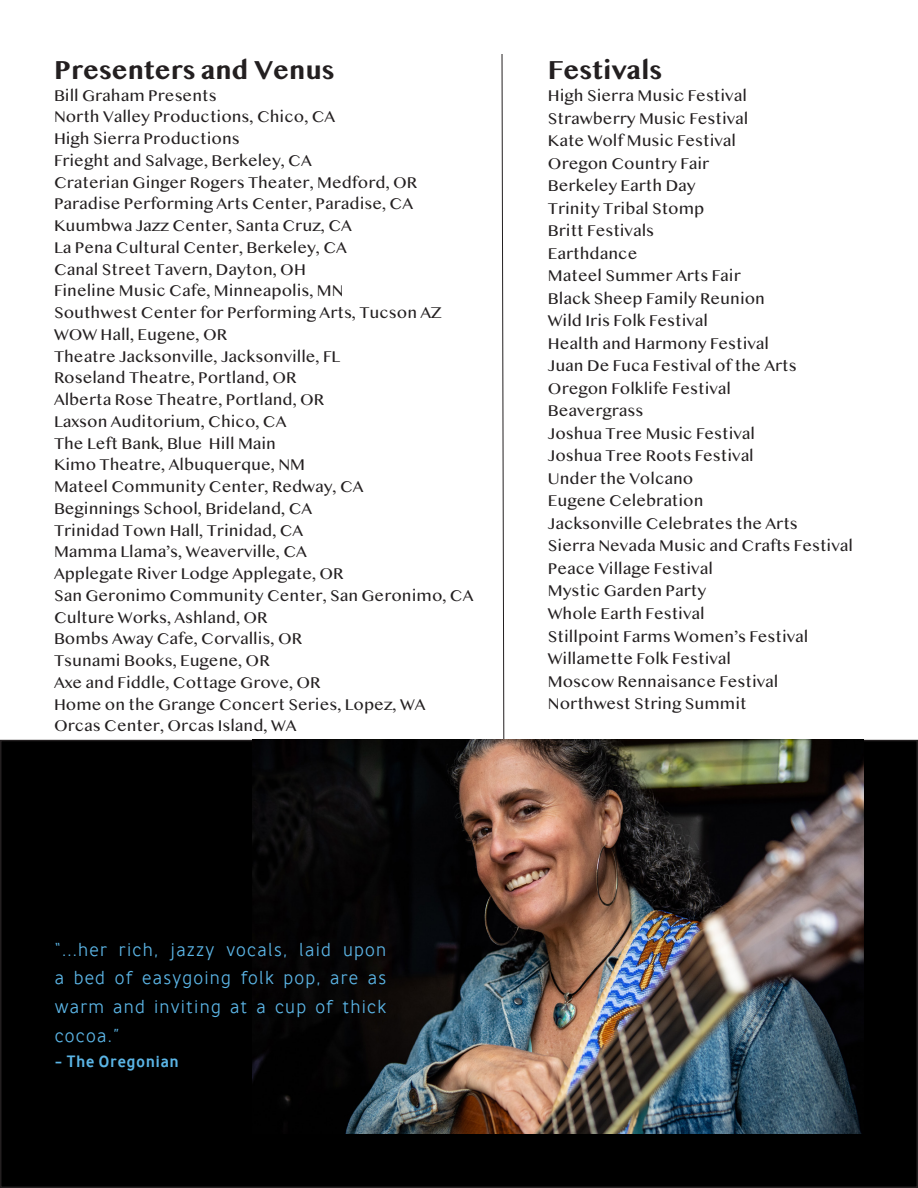
<style>
.page{position:relative;width:918px;height:1188px;background:#fff}
.page>*{position:absolute;margin:0;border:0;box-sizing:border-box;transform-origin:0 0}
.t1{font:700 27px "Myanmar MN";color:#231f20}
.t2{font:24px/28.8px "Awan Zaman Lt";letter-spacing:.05em;color:#5bb5e6;text-align:justify}
.t3{font:700 21px "Awan Zaman";letter-spacing:.05em;color:#5bb5e6}
.t4{font:16.5px/21.8px "Myanmar MN";color:#231f20}
</style>
<div class="page">
<svg style="left:502px;top:54px;width:2px;height:686px"></svg>
<div style="left:1px;top:741px;width:916px;height:446px;background:#000"></div>
<img style="left:252px;top:740px;width:612px;height:394px">
<h1 class="t1" style="left:54px;top:54px;width:282px">Presenters and Venus</h1>
<p class="t4" style="left:54px;top:84px;width:421px">Bill Graham Presents<br>North Valley Productions, Chico, CA<br>High Sierra Productions<br>Frieght and Salvage, Berkeley, CA<br>Craterian Ginger Rogers Theater, Medford, OR Paradise Performing Arts Center, Paradise, CA Kuumbwa Jazz Center, Santa Cruz, CA<br>La Pena Cultural Center, Berkeley, CA<br>Canal Street Tavern, Dayton, OH<br>Fineline Music Cafe, Minneapolis, MN<br>Southwest Center for Performing Arts, Tucson AZ WOW Hall, Eugene, OR<br>Theatre Jacksonville, Jacksonville, FL<br>Roseland Theatre, Portland, OR<br>Alberta Rose Theatre, Portland, OR<br>Laxson Auditorium, Chico, CA<br>The Left Bank, Blue Hill Main<br>Kimo Theatre, Albuquerque, NM<br>Mateel Community Center, Redway, CA<br>Beginnings School, Brideland, CA<br>Trinidad Town Hall, Trinidad, CA<br>Mamma Llama’s, Weaverville, CA<br>Applegate River Lodge Applegate, OR<br>San Geronimo Community Center, San Geronimo, CA Culture Works, Ashland, OR<br>Bombs Away Cafe, Corvallis, OR<br>Tsunami Books, Eugene, OR<br>Axe and Fiddle, Cottage Grove, OR<br>Home on the Grange Concert Series, Lopez, WA Orcas Center, Orcas Island, WA</p>
<h1 class="t1" style="left:548px;top:54px;width:116px">Festivals</h1>
<p class="t4" style="left:548px;top:84px;width:307px;line-height:22.5px">High Sierra Music Festival<br>Strawberry Music Festival<br>Kate Wolf Music Festival<br>Oregon Country Fair<br>Berkeley Earth Day<br>Trinity Tribal Stomp<br>Britt Festivals<br>Earthdance<br>Mateel Summer Arts Fair<br>Black Sheep Family Reunion<br>Wild Iris Folk Festival<br>Health and Harmony Festival<br>Juan De Fuca Festival of the Arts<br>Oregon Folklife Festival<br>Beavergrass<br>Joshua Tree Music Festival<br>Joshua Tree Roots Festival<br>Under the Volcano<br>Eugene Celebration<br>Jacksonville Celebrates the Arts<br>Sierra Nevada Music and Crafts Festival<br>Peace Village Festival<br>Mystic Garden Party<br>Whole Earth Festival<br>Stillpoint Farms Women’s Festival<br>Willamette Folk Festival<br>Moscow Rennaisance Festival<br>Northwest String Summit</p>
<h2 class="t2" style="left:55px;top:933px;width:333px">“...her rich, jazzy vocals, laid upon a bed of easygoing folk pop, are as warm and inviting at a cup of thick cocoa.”</h2>
<p class="t3" style="left:55px;top:1048px;width:125px">– The Oregonian</p>
</div>
